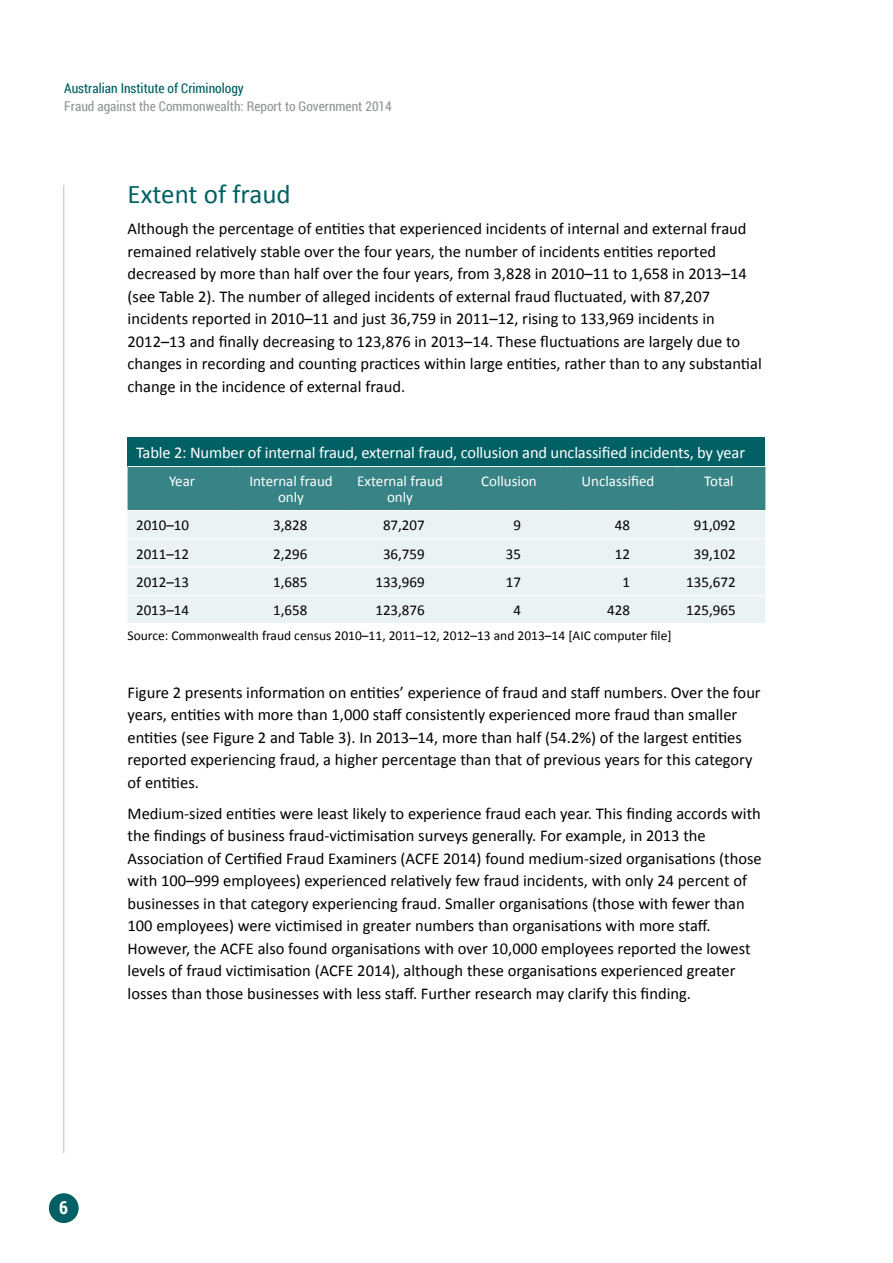
<style>
.page{position:relative;width:893px;height:1263px;background:#fff}
.page>*{position:absolute;margin:0;border:0;box-sizing:border-box;transform-origin:0 0}
.t1{font:27px "Calibri";color:#006063}
.t2{font:700 18px "Roboto Condensed";color:#fff}
.Body{font:16.5px/22.5px "Calibri";color:#000}
.Table_H1{font:16.5px "Calibri";letter-spacing:-.01em;color:#fff}
.Table_body_right{font:15px "Calibri";color:#000}
.Table_H2_no_underlin{font:15px/15.8px "Calibri";color:#fff;text-align:center}
.Table_body{font:15px "Calibri";color:#000}
.Table_notes{font:13.5px "Calibri";color:#000}
.t3{font:13.5px "Roboto Condensed";color:#939598}
.t4{font:13.5px "Roboto Condensed";color:#006063}
</style>
<div class="page">
<hr style="left:63px;top:185px;width:1px;height:968px;background:#bbc0e1">
<div style="left:128px;top:437px;width:637px;height:29px;background:#006063"></div>
<div style="left:128px;top:467px;width:637px;height:43px;background:#388385"></div>
<div style="left:128px;top:511px;width:637px;height:112px;background:#ebf2f3"></div>
<hr style="left:128px;top:538px;width:109px;height:1px;background:#fff">
<hr style="left:237px;top:538px;width:109px;height:1px;background:#fff">
<hr style="left:346px;top:538px;width:108px;height:1px;background:#fff">
<hr style="left:454px;top:538px;width:109px;height:1px;background:#fff">
<hr style="left:563px;top:538px;width:110px;height:1px;background:#fff">
<hr style="left:673px;top:538px;width:92px;height:1px;background:#fff">
<hr style="left:128px;top:567px;width:109px;height:1px;background:#fff">
<hr style="left:237px;top:567px;width:109px;height:1px;background:#fff">
<hr style="left:346px;top:567px;width:108px;height:1px;background:#fff">
<hr style="left:454px;top:567px;width:109px;height:1px;background:#fff">
<hr style="left:563px;top:567px;width:110px;height:1px;background:#fff">
<hr style="left:673px;top:567px;width:92px;height:1px;background:#fff">
<hr style="left:128px;top:595px;width:109px;height:1px;background:#fff">
<hr style="left:237px;top:595px;width:109px;height:1px;background:#fff">
<hr style="left:346px;top:595px;width:108px;height:1px;background:#fff">
<hr style="left:454px;top:595px;width:109px;height:1px;background:#fff">
<hr style="left:563px;top:595px;width:110px;height:1px;background:#fff">
<hr style="left:673px;top:595px;width:92px;height:1px;background:#fff">
<div style="left:49px;top:1193px;width:30px;height:30px;background:#006063;border-radius:50%"></div>
<p class="t4" style="left:64px;top:79px;width:181px">Australian Institute of Criminology</p>
<p class="t3" style="left:64px;top:97px;width:329px">Fraud against the Commonwealth: Report to Government 2014</p>
<h2 class="t1" style="left:128px;top:175px;width:165px">Extent of fraud</h2>
<p class="Body" style="left:128px;top:217px;width:636px">Although the percentage of entities that experienced incidents of internal and external fraud remained relatively stable over the four years, the number of incidents entities reported decreased by more than half over the four years, from 3,828 in 2010–11 to 1,658 in 2013–14 (see Table 2). The number of alleged incidents of external fraud fluctuated, with 87,207 incidents reported in 2010–11 and just 36,759 in 2011–12, rising to 133,969 incidents in 2012–13 and finally decreasing to 123,876 in 2013–14. These fluctuations are largely due to changes in recording and counting practices within large entities, rather than to any substantial change in the incidence of external fraud.</p>
<p class="Table_H1" style="left:136px;top:441px;width:611px">Table 2: Number of internal fraud, external fraud, collusion and unclassified incidents, by year</p>
<p class="Table_H2_no_underlin" style="left:169px;top:473px;width:28px">Year</p>
<p class="Table_H2_no_underlin" style="left:249px;top:473px;width:85px">Internal fraud only</p>
<p class="Table_H2_no_underlin" style="left:357px;top:473px;width:87px">External fraud only</p>
<p class="Table_H2_no_underlin" style="left:481px;top:473px;width:57px">Collusion</p>
<p class="Table_H2_no_underlin" style="left:582px;top:473px;width:74px">Unclassified</p>
<p class="Table_H2_no_underlin" style="left:704px;top:473px;width:31px">Total</p>
<p class="Table_body" style="left:136px;top:515px;width:55px">2010–10</p>
<p class="Table_body_right" style="left:273px;top:515px;width:36px">3,828</p>
<p class="Table_body_right" style="left:383px;top:515px;width:43px">87,207</p>
<p class="Table_body_right" style="left:513px;top:515px;width:9px">9</p>
<p class="Table_body_right" style="left:615px;top:515px;width:17px">48</p>
<p class="Table_body_right" style="left:694px;top:515px;width:43px">91,092</p>
<p class="Table_body" style="left:136px;top:543px;width:55px">2011–12</p>
<p class="Table_body_right" style="left:273px;top:543px;width:36px">2,296</p>
<p class="Table_body_right" style="left:383px;top:543px;width:43px">36,759</p>
<p class="Table_body_right" style="left:506px;top:543px;width:17px">35</p>
<p class="Table_body_right" style="left:615px;top:543px;width:17px">12</p>
<p class="Table_body_right" style="left:694px;top:543px;width:43px">39,102</p>
<p class="Table_body" style="left:136px;top:571px;width:55px">2012–13</p>
<p class="Table_body_right" style="left:273px;top:571px;width:36px">1,685</p>
<p class="Table_body_right" style="left:375px;top:571px;width:51px">133,969</p>
<p class="Table_body_right" style="left:506px;top:571px;width:17px">17</p>
<p class="Table_body_right" style="left:622px;top:571px;width:9px">1</p>
<p class="Table_body_right" style="left:686px;top:571px;width:51px">135,672</p>
<p class="Table_body" style="left:136px;top:600px;width:55px">2013–14</p>
<p class="Table_body_right" style="left:273px;top:600px;width:36px">1,658</p>
<p class="Table_body_right" style="left:375px;top:600px;width:51px">123,876</p>
<p class="Table_body_right" style="left:513px;top:600px;width:9px">4</p>
<p class="Table_body_right" style="left:607px;top:600px;width:24px">428</p>
<p class="Table_body_right" style="left:686px;top:600px;width:51px">125,965</p>
<p class="Table_notes" style="left:128px;top:626px;width:545px">Source: Commonwealth fraud census 2010–11, 2011–12, 2012–13 and 2013–14 [AIC computer file]</p>
<p class="Body" style="left:128px;top:680px;width:635px">Figure 2 presents information on entities’ experience of fraud and staff numbers. Over the four years, entities with more than 1,000 staff consistently experienced more fraud than smaller entities (see Figure 2 and Table 3). In 2013–14, more than half (54.2%) of the largest entities reported experiencing fraud, a higher percentage than that of previous years for this category of entities.</p>
<p class="Body" style="left:128px;top:801px;width:636px">Medium-sized entities were least likely to experience fraud each year. This finding accords with the findings of business fraud-victimisation surveys generally. For example, in 2013 the Association of Certified Fraud Examiners (ACFE 2014) found medium-sized organisations (those with 100–999 employees) experienced relatively few fraud incidents, with only 24 percent of businesses in that category experiencing fraud. Smaller organisations (those with fewer than 100 employees) were victimised in greater numbers than organisations with more staff.<br>However, the ACFE also found organisations with over 10,000 employees reported the lowest levels of fraud victimisation (ACFE 2014), although these organisations experienced greater losses than those businesses with less staff. Further research may clarify this finding.</p>
<p class="t2" style="left:59px;top:1194px;width:10px">6</p>
</div>
